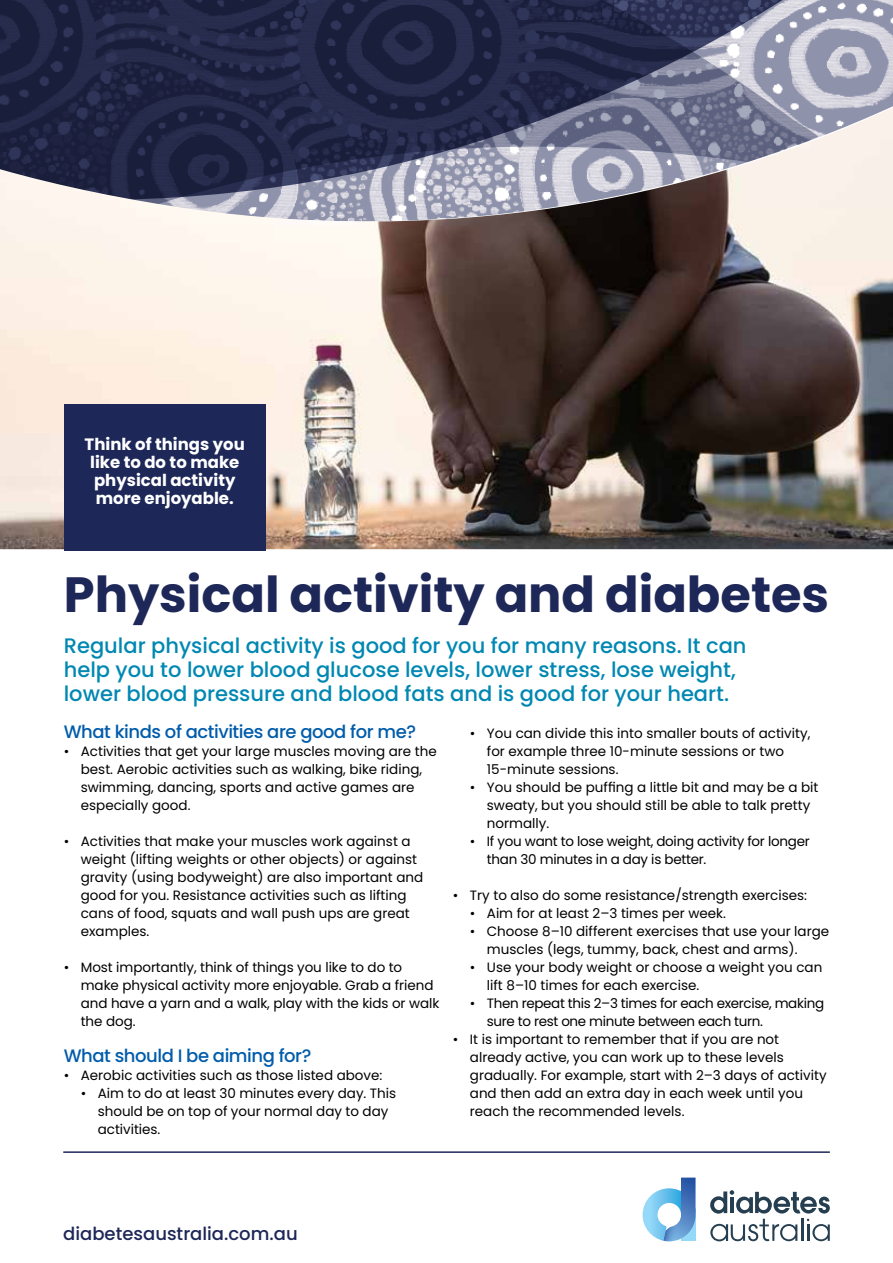
<style>
.page{position:relative;width:893px;height:1263px;background:#fff}
.page>*{position:absolute;margin:0;border:0;box-sizing:border-box;transform-origin:0 0}
.t1{font:700 49.5px "Poppins";color:#1d2758}
.t2{font:500 21px/24px "Poppins";color:#0088b2}
.t3{font:500 18px "Poppins";letter-spacing:-.025em;color:#005cab}
.t4{font:500 18px "Poppins";color:#1d2758}
.t5{font:700 16.5px/18px "Poppins";color:#fff;text-align:center}
.t6{font:13.5px/18px "Poppins";color:#000}
.t7{font:13.5px/18px "Poppins";letter-spacing:-.025em;color:#000}
.t8{font:13.5px/18px "Poppins";letter-spacing:-.02em;color:#000}
</style>
<div class="page">
<hr style="left:63px;top:1151px;width:767px;height:2px;background:#1d2758">
<img style="left:818px;top:0;width:75px;height:107px">
<svg style="left:0;top:0;width:814px;height:107px;background:#363a58"></svg>
<hr style="left:801px;top:1219px;width:2px;height:22px;background:#253e50">
<svg style="left:807px;top:1219px;width:23px;height:22px"></svg>
<svg style="left:710px;top:1190px;width:120px;height:23px"></svg>
<svg style="left:710px;top:1219px;width:87px;height:22px"></svg>
<svg style="left:643px;top:1177px;width:52px;height:64px"></svg>
<img style="left:0;top:107px;width:893px;height:442px">
<div style="left:64px;top:404px;width:202px;height:147px;background:#1d2758"></div>
<p class="t5" style="left:85px;top:435px;width:162px">Think of things you like to do to make physical activity more enjoyable.</p>
<h1 class="t1" style="left:64px;top:566px;width:767px">Physical activity and diabetes</h1>
<h2 class="t2" style="left:64px;top:634px;width:684px">Regular physical activity is good for you for many reasons. It can help you to lower blood glucose levels, lower stress, lose weight, lower blood pressure and blood fats and is good for your heart.</h2>
<h3 class="t3" style="left:64px;top:721px;width:354px">What kinds of activities are good for me?</h3>
<p class="t6" style="left:81px;top:742px;width:357px;text-indent:-17px">• Activities that get your large muscles moving are the best. Aerobic activities such as walking, bike riding, swimming, dancing, sports and active games are especially good.</p>
<p class="t6" style="left:81px;top:832px;width:344px;text-indent:-17px">• Activities that make your muscles work against a weight (lifting weights or other objects) or against gravity (using bodyweight) are also important and good for you. Resistance activities such as lifting cans of food, squats and wall push ups are great examples.</p>
<p class="t6" style="left:81px;top:958px;width:360px;text-indent:-17px">• Most importantly, think of things you like to do to make physical activity more enjoyable. Grab a friend and have a yarn and a walk, play with the kids or walk the dog.</p>
<h3 class="t3" style="left:64px;top:1045px;width:249px">What should I be aiming for?</h3>
<p class="t6" style="left:64px;top:1066px;width:320px">• Aerobic activities such as those listed above:</p>
<p class="t6" style="left:98px;top:1084px;width:300px;text-indent:-17px">• Aim to do at least 30 minutes every day. This should be on top of your normal day to day activities.</p>
<p class="t6" style="left:487px;top:724px;width:325px;text-indent:-17px">• You can divide this into smaller bouts of activity, for example three 10-minute sessions or two<br>15-minute sessions.</p>
<p class="t6" style="left:487px;top:778px;width:333px;text-indent:-17px">• You should be puffing a little bit and may be a bit sweaty, but you should still be able to talk pretty normally.</p>
<p class="t8" style="left:487px;top:832px;width:324px;text-indent:-17px">• If you want to lose weight, doing activity for longer than 30 minutes in a day is better.</p>
<p class="t6" style="left:453px;top:886px;width:356px">• Try to also do some resistance/strength exercises:</p>
<p class="t6" style="left:470px;top:904px;width:258px">• Aim for at least 2–3 times per week.</p>
<p class="t6" style="left:487px;top:922px;width:344px;text-indent:-17px">• Choose 8–10 different exercises that use your large muscles (legs, tummy, back, chest and arms).</p>
<p class="t6" style="left:487px;top:958px;width:337px;text-indent:-17px">• Use your body weight or choose a weight you can lift 8–10 times for each exercise.</p>
<p class="t7" style="left:487px;top:994px;width:339px;text-indent:-17px">• Then repeat this 2–3 times for each exercise, making sure to rest one minute between each turn.</p>
<p class="t6" style="left:470px;top:1030px;width:358px;text-indent:-17px">• It is important to remember that if you are not already active, you can work up to these levels gradually. For example, start with 2–3 days of activity and then add an extra day in each week until you reach the recommended levels.</p>
<h3 class="t4" style="left:63px;top:1223px;width:236px">diabetesaustralia.com.au</h3>
</div>
